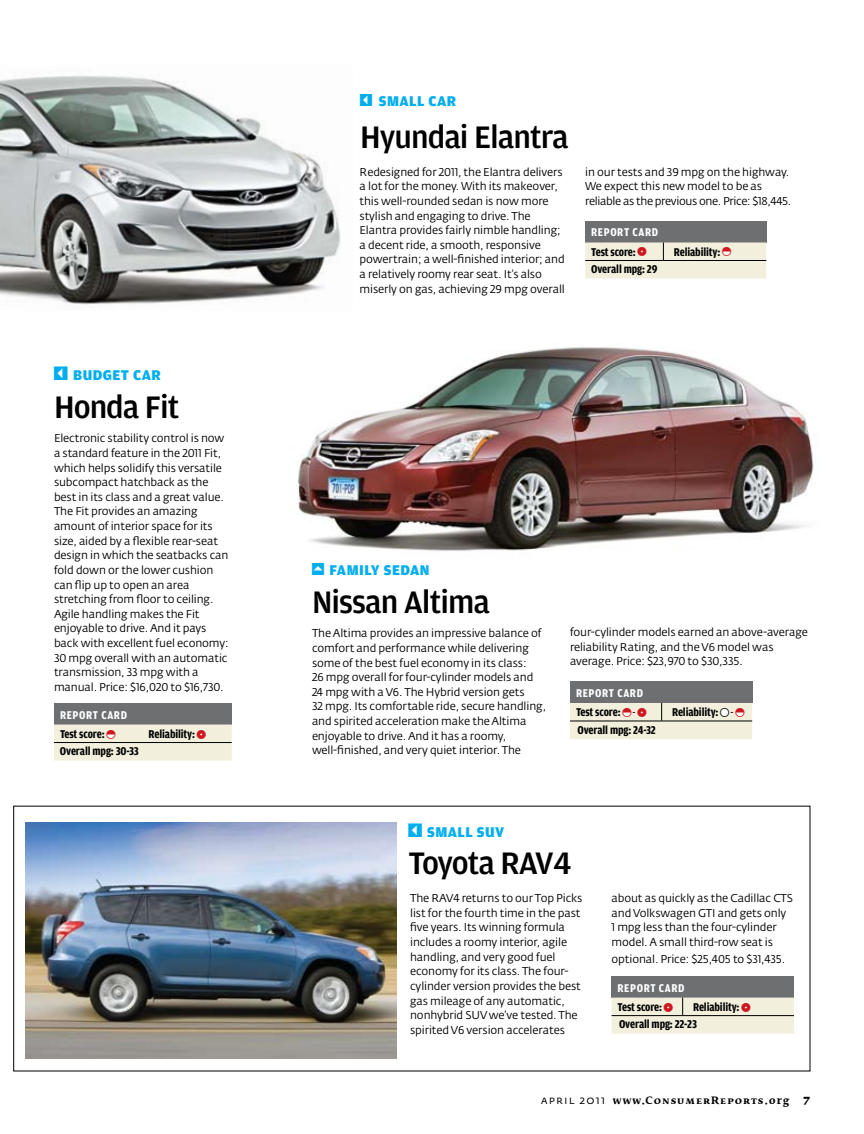
<style>
.page{position:relative;width:864px;height:1134px;background:#fff}
.page>*{position:absolute;margin:0;border:0;box-sizing:border-box;transform-origin:0 0}
.t1{font:500 33px "Amplitude";letter-spacing:-.03em;color:#000}
.t2{font:900 15px "Amplitude";letter-spacing:.03em;color:#00aeef}
.t3{font:900 15px "Amplitude";letter-spacing:.03em;color:#00aeef}
.t4{font:700 12px/17.1px "Amplitude Cond";letter-spacing:-.01em;color:#000}
.t5{font:700 12px/19.2px "Amplitude Cond";letter-spacing:.05em;color:#fff}
.t6{font:11.25px/14.7px "Fedra Sans Alt Pro";letter-spacing:-.01em;color:#000}
.t7{font:700 10.2px "Fedra Serif B Std";letter-spacing:.1em;color:#000}
.s1{font-family:"CR Arrows";font-weight:400;font-size:13.5px}
.s2{color:#000}
.s3{font-family:"CR Font";font-weight:400;font-size:13.5px;color:#ce181f}
.s4{font-family:"CR Font";font-weight:400;font-size:13.5px}
.s5{font-family:"CR Font";font-weight:400;font-size:13.5px;color:#fff}
.s6{font-family:"CR Arrows";font-weight:400;font-size:12px}
.s7{font-weight:400;color:#000}
.s8{font-weight:400}
.s9{font-family:"Fedra Sans Alt Pro";font-weight:400;font-size:11.7px}
.s10{font-size:13.2px}
</style>
<div class="page">
<div style="left:54px;top:703px;width:178px;height:22px;background:#6d6f71"></div>
<div style="left:54px;top:725px;width:178px;height:36px;background:#f2f0dd"></div>
<hr style="left:54px;top:742px;width:84px;height:1px;background:#000">
<hr style="left:138px;top:742px;width:94px;height:1px;background:#000">
<img style="left:26px;top:822px;width:371px;height:237px">
<div style="left:570px;top:681px;width:182px;height:22px;background:#6d6f71"></div>
<div style="left:570px;top:703px;width:182px;height:36px;background:#f2f0dd"></div>
<hr style="left:570px;top:721px;width:92px;height:1px;background:#000">
<hr style="left:662px;top:721px;width:90px;height:1px;background:#000">
<div style="left:612px;top:976px;width:182px;height:22px;background:#6d6f71"></div>
<div style="left:612px;top:998px;width:182px;height:36px;background:#f2f0dd"></div>
<hr style="left:612px;top:1015px;width:71px;height:1px;background:#000">
<hr style="left:683px;top:1015px;width:111px;height:1px;background:#000">
<div style="left:585px;top:221px;width:181px;height:21px;background:#6d6f71"></div>
<div style="left:585px;top:242px;width:181px;height:36px;background:#f2f0dd"></div>
<hr style="left:585px;top:260px;width:78px;height:1px;background:#000">
<hr style="left:663px;top:260px;width:103px;height:1px;background:#000">
<img style="left:0;top:75px;width:341px;height:230px">
<img style="left:298px;top:347px;width:516px;height:204px">
<h2 class="t2" style="left:54px;top:366px;width:108px"><span class="s1">2</span> BUDGET CAR</h2>
<h1 class="t1" style="left:54px;top:386px;width:127px">Honda Fit</h1>
<p class="t6" style="left:54px;top:431px;width:176px">Electronic stability control is now a standard feature in the 2011 Fit, which helps solidify this versatile subcompact hatchback as the best in its class and a great value.<br>The Fit provides an amazing amount of interior space for its size, aided by a flexible rear-seat design in which the seatbacks can fold down or the lower cushion can flip up to open an area stretching from floor to ceiling.<br>Agile handling makes the Fit enjoyable to drive. And it pays back with excellent fuel economy:<br>30 mpg overall with an automatic transmission, 33 mpg with a manual. Price: $16,020 to $16,730.</p>
<p class="t5" style="left:60px;top:705px;width:68px">REPORT CARD<br><span class="s2">Test score:</span> <span class="s3">X</span><span class="s4">1</span></p>
<p class="t4" style="left:149px;top:725px;width:60px">Reliability: <span class="s3">5</span><span class="s5">1</span></p>
<p class="t4" style="left:60px;top:742px;width:80px">Overall mpg: 30-33</p>
<h2 class="t3" style="left:360px;top:91px;width:98px"><span class="s6">2</span> SMALL CAR</h2>
<h1 class="t1" style="left:360px;top:116px;width:210px">Hyundai Elantra</h1>
<p class="t6" style="left:360px;top:164px;width:207px">Redesigned for 2011, the Elantra delivers a lot for the money. With its makeover, this well-rounded sedan is now more stylish and engaging to drive. The Elantra provides fairly nimble handling; a decent ride, a smooth, responsive powertrain; a well-finished interior; and a relatively roomy rear seat. It’s also miserly on gas, achieving 29 mpg overall</p>
<p class="t6" style="left:585px;top:164px;width:208px">in our tests and 39 mpg on the highway.<br>We expect this new model to be as reliable as the previous one. Price: $18,445.</p>
<p class="t5" style="left:591px;top:223px;width:68px">REPORT CARD<br><span class="s2">Test score:</span> <span class="s3">5</span><span class="s4">1</span></p>
<p class="t4" style="left:674px;top:243px;width:60px">Reliability: <span class="s3">4</span><span class="s5">1</span></p>
<p class="t4" style="left:591px;top:260px;width:68px">Overall mpg: 29</p>
<h2 class="t2" style="left:312px;top:561px;width:119px"><span class="s6">3</span> FAMILY SEDAN</h2>
<h1 class="t1" style="left:312px;top:581px;width:180px">Nissan Altima</h1>
<p class="t6" style="left:312px;top:626px;width:236px">The Altima provides an impressive balance of comfort and performance while delivering some of the best fuel economy in its class:<br>26 mpg overall for four-cylinder models and 24 mpg with a V6. The Hybrid version gets<br>32 mpg. Its comfortable ride, secure handling, and spirited acceleration make the Altima enjoyable to drive. And it has a roomy, well-finished, and very quiet interior. The</p>
<p class="t6" style="left:570px;top:625px;width:240px">four-cylinder models earned an above-average reliability Rating, and the V6 model was average. Price: $23,970 to $30,335.</p>
<p class="t5" style="left:576px;top:683px;width:73px">REPORT CARD<br><span class="s2">Test score:</span> <span class="s3">4</span><span class="s4">1</span> <span class="s7">-</span> <span class="s3">5</span><span class="s4">1</span></p>
<p class="t4" style="left:672px;top:703px;width:75px">Reliability: <span class="s4">3</span><span class="s5">1</span><span class="s8">-</span> <span class="s3">X</span><span class="s5">1</span></p>
<p class="t4" style="left:578px;top:721px;width:80px">Overall mpg: 24-32</p>
<h2 class="t3" style="left:408px;top:822px;width:97px"><span class="s1">2</span> SMALL SUV</h2>
<h1 class="t1" style="left:408px;top:842px;width:165px">Toyota RAV4</h1>
<p class="t6" style="left:410px;top:891px;width:174px">The RAV4 returns to our Top Picks list for the fourth time in the past five years. Its winning formula includes a roomy interior, agile handling, and very good fuel economy for its class. The four&shy;cylinder version provides the best gas mileage of any automatic, nonhybrid SUV we’ve tested. The spirited V6 version accelerates</p>
<p class="t6" style="left:612px;top:891px;width:183px">about as quickly as the Cadillac CTS and Volkswagen GTI and gets only<br>1 mpg less than the four-cylinder model. A small third-row seat is</p>
<p class="t6" style="left:612px;top:951px;width:175px">optional. Price: $25,405 to $31,435.</p>
<p class="t5" style="left:618px;top:978px;width:68px">REPORT CARD<br><span class="s2">Test score:</span> <span class="s3">5</span><span class="s4">1</span></p>
<p class="t4" style="left:619px;top:998px;width:134px;text-indent:74px">Reliability: <span class="s3">5</span><span class="s5">1<br></span>Overall mpg: 22-23</p>
<p class="t7" style="left:541px;top:1093px;width:270px"><span class="s9">april 2011</span> www.ConsumerReports.org <span class="s10">7</span></p>
</div>
